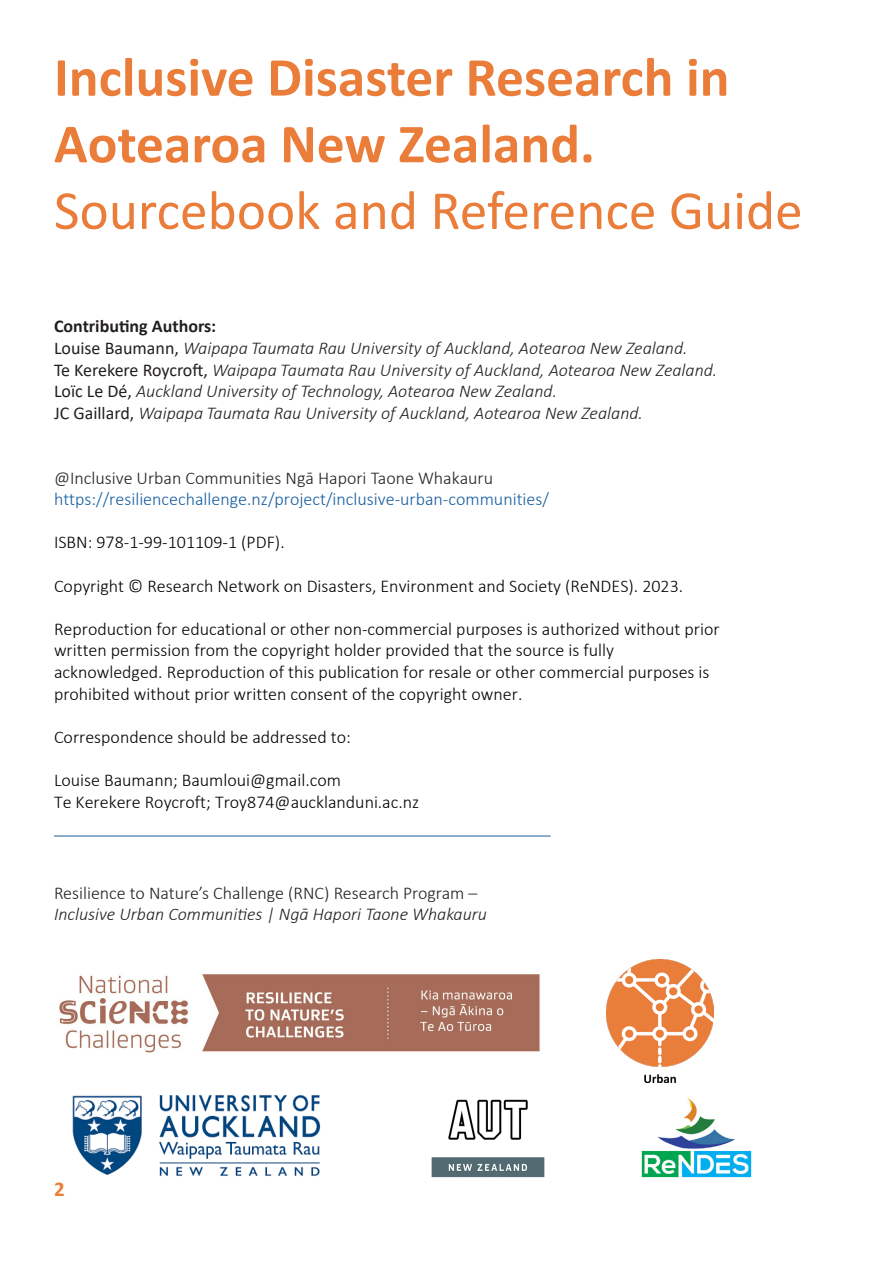
<style>
.page{position:relative;width:893px;height:1263px;background:#fff}
.page>*{position:absolute;margin:0;border:0;box-sizing:border-box;transform-origin:0 0}
.Header_Text_12px{font:700 55.5px/66.6px "Calibri";color:#ea7d3a}
.t1{font:700 21px "Calibri";color:#ea7d3a}
.Header_Text_12px-2{font:300 18px/21.6px "Calibri";color:#000}
.Header_Text_12px-3{font:italic 300 18px/21.6px "Calibri";color:#231f20}
.Header_Text_12px-4{font:300 18px/21.6px "Calibri";color:#175d9e}
.Header_Text_12px-5{font:300 18px "Calibri";color:#231f20}
.s1{font-weight:400}
.s2{font-weight:700;font-style:normal}
.s3{font-weight:400;font-style:normal}
.s4{color:#231f20}
</style>
<div class="page">
<hr style="left:54px;top:835px;width:497px;height:1px;background:#175d9e">
<img style="left:59px;top:974px;width:481px;height:79px">
<img style="left:606px;top:960px;width:107px;height:123px">
<img style="left:72px;top:1095px;width:249px;height:81px">
<img style="left:431px;top:1099px;width:114px;height:79px">
<img style="left:641px;top:1098px;width:111px;height:80px">
<p class="Header_Text_12px" style="left:54px;top:43px;width:750px">Inclusive Disaster Research in<br>Aotearoa New Zealand.<br><span class="s1">Sourcebook and Reference Guide</span></p>
<p class="Header_Text_12px-3" style="left:54px;top:315px;width:665px"><span class="s2">Contributing Authors:<br></span><span class="s3">Louise Baumann,</span> Waipapa Taumata Rau University of Auckland, Aotearoa New Zealand.<br><span class="s3">Te Kerekere Roycroft,</span> Waipapa Taumata Rau University of Auckland, Aotearoa New Zealand.<br><span class="s3">Loïc Le Dé,</span> Auckland University of Technology, Aotearoa New Zealand.<br><span class="s3">JC Gaillard,</span> Waipapa Taumata Rau University of Auckland, Aotearoa New Zealand.</p>
<p class="Header_Text_12px-4" style="left:54px;top:467px;width:496px"><span class="s4">@Inclusive Urban Communities Ngā Hapori Taone Whakauru </span>https://resiliencechallenge.nz/project/inclusive-urban-communities/</p>
<p class="Header_Text_12px-2" style="left:54px;top:531px;width:232px">ISBN: 978-1-99-101109-1 (PDF).</p>
<p class="Header_Text_12px-2" style="left:54px;top:575px;width:631px">Copyright © Research Network on Disasters, Environment and Society (ReNDES). 2023.</p>
<p class="Header_Text_12px-2" style="left:54px;top:618px;width:667px">Reproduction for educational or other non-commercial purposes is authorized without prior written permission from the copyright holder provided that the source is fully acknowledged. Reproduction of this publication for resale or other commercial purposes is prohibited without prior written consent of the copyright owner.</p>
<p class="Header_Text_12px-2" style="left:54px;top:726px;width:298px">Correspondence should be addressed to:</p>
<p class="Header_Text_12px-2" style="left:54px;top:769px;width:367px">Louise Baumann; Baumloui@gmail.com<br>Te Kerekere Roycroft; Troy874@aucklanduni.ac.nz</p>
<p class="Header_Text_12px-5" style="left:54px;top:881px;width:425px">Resilience to Nature’s Challenge (RNC) Research Program –</p>
<p class="Header_Text_12px-3" style="left:54px;top:903px;width:435px">Inclusive Urban Communities | Ngā Hapori Taone Whakauru</p>
<p class="t1" style="left:54px;top:1174px;width:12px">2</p>
</div>
